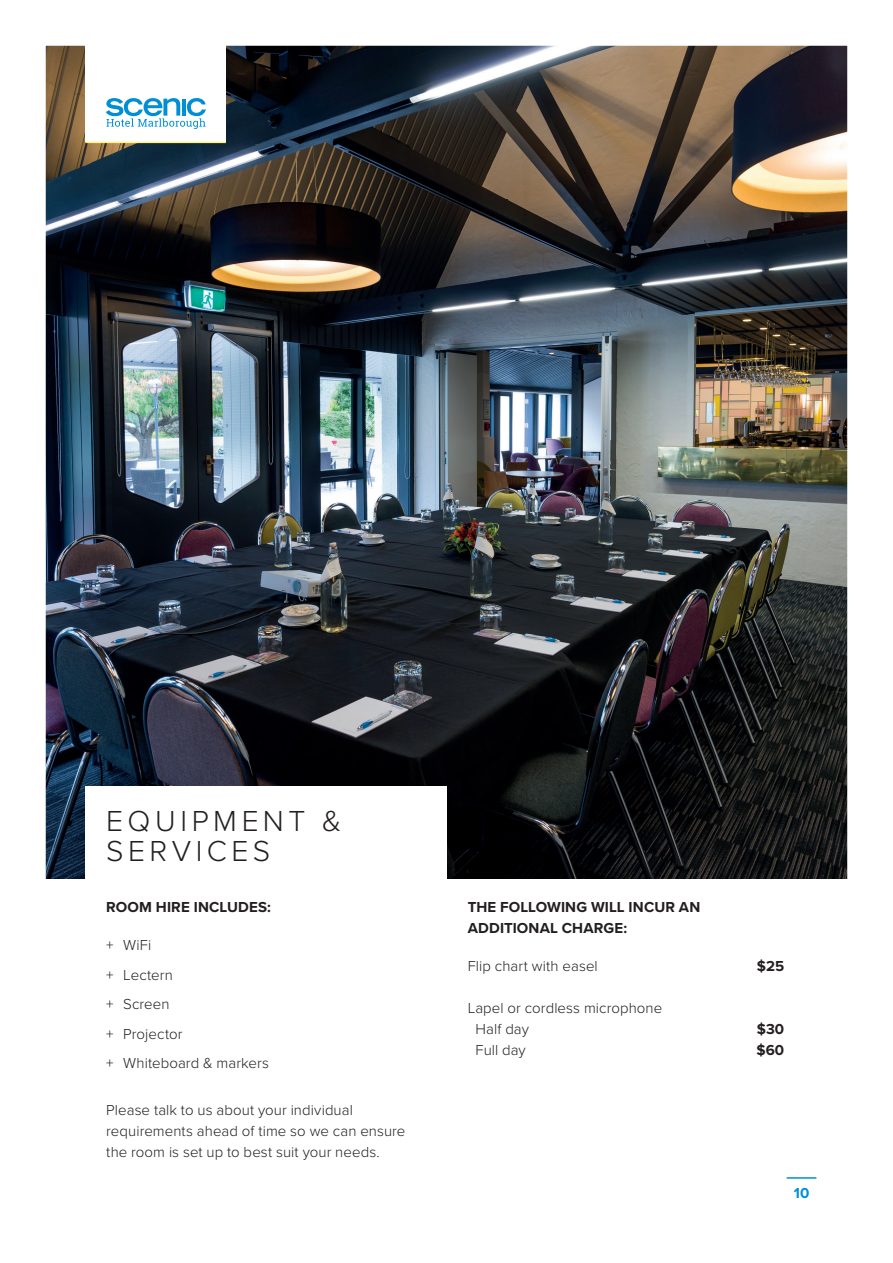
<style>
.page{position:relative;width:893px;height:1263px;background:#fff}
.page>*{position:absolute;margin:0;border:0;box-sizing:border-box;transform-origin:0 0}
.t1{font:300 30px/30px "Proxima Nova";letter-spacing:.15em;color:#231f20}
.t2{font:300 15px/29.5px "Proxima Nova";letter-spacing:.005em;color:#231f20}
.t3{font:700 15px/21px "Proxima Nova";letter-spacing:.01em;color:#231f20}
.t4{font:700 15px "Proxima Nova";color:#008fd5}
</style>
<div class="page">
<img style="left:45px;top:45px;width:803px;height:1134px">
<h1 class="t1" style="left:106px;top:805px;width:236px">EQUIPMENT &amp;<br>SERVICES</h1>
<p class="t3" style="left:106px;top:896px;width:166px">ROOM HIRE INCLUDES:</p>
<p class="t2" style="left:106px;top:929px;width:164px">+ WiFi<br>+ Lectern<br>+ Screen<br>+ Projector<br>+ Whiteboard &amp; markers</p>
<p class="t2" style="left:106px;top:1098px;width:301px;line-height:21px">Please talk to us about your individual requirements ahead of time so we can ensure the room is set up to best suit your needs.</p>
<p class="t3" style="left:468px;top:896px;width:234px">THE FOLLOWING WILL INCUR AN<br>ADDITIONAL CHARGE:</p>
<p class="t2" style="left:468px;top:950px;width:132px">Flip chart with easel</p>
<p class="t3" style="left:757px;top:955px;width:29px">$25</p>
<p class="t2" style="left:475px;top:997px;width:188px;line-height:21px;text-indent:-8px">Lapel or cordless microphone<br>Half day</p>
<p class="t3" style="left:757px;top:1018px;width:29px">$30</p>
<p class="t2" style="left:475px;top:1034px;width:52px">Full day</p>
<p class="t3" style="left:756px;top:1039px;width:29px">$60</p>
<p class="t4" style="left:794px;top:1182px;width:17px">10</p>
</div>
